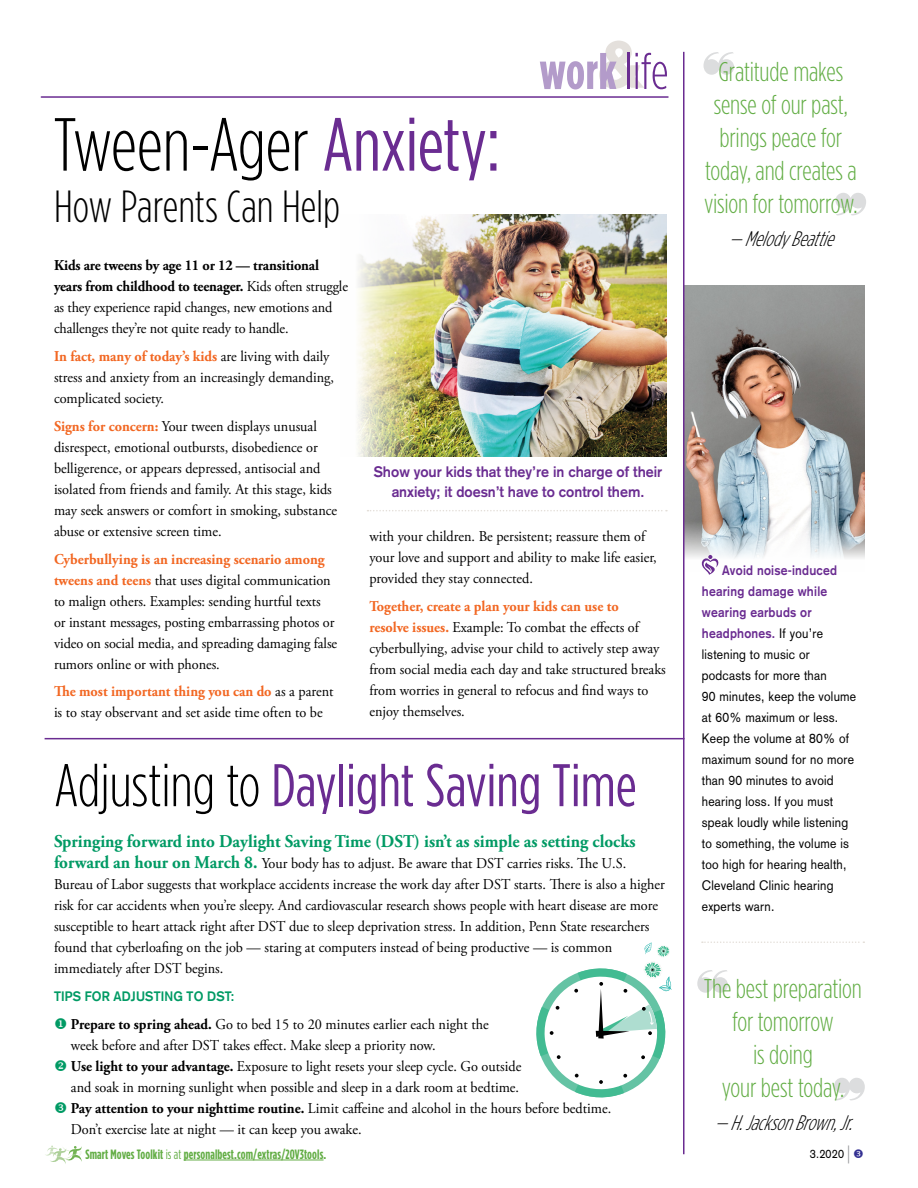
<style>
.page{position:relative;width:918px;height:1188px;background:#fff}
.page>*{position:absolute;margin:0;border:0;box-sizing:border-box;transform-origin:0 0}
.t1{font:300 75px "Gotham Condensed";letter-spacing:-.01em;color:#000}
.t2{font:60px "Gotham Condensed";letter-spacing:-.005em;color:#6a2c91}
.t3{font:700 51px "Gotham Condensed";color:#b39bca}
.t4{font:300 45px "Gotham Condensed";color:#000}
.t5{font:300 27px/33px "Gotham Condensed";letter-spacing:-.005em;color:#62ad44;text-align:center}
.t6{font:24px "Akzidenz Grotesk";color:#8a8c8e;scale:.45 1}
.t7{font:italic 300 21px "Gotham Condensed";color:#000}
.t8{font:700 18px "Adobe Garamond Pro";color:#009a64;scale:.95 1}
.t9{font:15px/21px "Adobe Garamond Pro";color:#000;scale:.95 1}
.t10{font:700 15px/19.5px "Akzidenz Grotesk";color:#6a2c91;text-align:center;scale:.95 1}
.t11{font:13.5px/21px "Akzidenz Grotesk";letter-spacing:.02em;color:#000;scale:.9 1}
.t12{font:700 13.5px "Gotham Condensed";letter-spacing:.01em;color:#62ad44;scale:.95 1}
.t13{font:700 13.5px "Akzidenz Grotesk";letter-spacing:.01em;color:#009a64;scale:.95 1}
.t14{font:12px "Akzidenz Grotesk";color:#000;scale:.9 1}
.s1{font-weight:400;color:#6a2c91}
.s2{font-weight:300;color:#6a2c91}
.s3{font-weight:700}
.s4{font-weight:700;color:#f26722}
.s5{font-weight:300;color:#000}
.s6{font-weight:700;font-size:18px;color:#009a64}
.s7{color:#009a64}
.s8{font-weight:700;color:#6a2c91}
.s9{font-weight:400}
</style>
<div class="page">
<svg style="left:704px;top:52px;width:30px;height:23px"></svg>
<svg style="left:836px;top:193px;width:30px;height:23px"></svg>
<img style="left:358px;top:214px;width:309px;height:242px">
<img style="left:685px;top:286px;width:179px;height:273px">
<hr style="left:41px;top:96px;width:627px;height:2px;background:#6a2c91">
<hr style="left:683px;top:52px;width:2px;height:1102px;background:#6a2c91">
<hr style="left:45px;top:738px;width:640px;height:1px;background:#6a2c91">
<hr style="left:184px;top:1160px;width:140px;height:1px;background:#62ad44">
<svg style="left:45px;top:1146px;width:37px;height:18px"></svg>
<svg style="left:599px;top:41px;width:45px;height:48px"></svg>
<svg style="left:698px;top:554px;width:23px;height:21px"></svg>
<svg style="left:702px;top:941px;width:162px;height:2px"></svg>
<svg style="left:368px;top:510px;width:299px;height:1px"></svg>
<svg style="left:536px;top:942px;width:136px;height:155px"></svg>
<svg style="left:834px;top:1078px;width:31px;height:23px"></svg>
<svg style="left:697px;top:970px;width:31px;height:23px"></svg>
<h1 class="t1" style="left:54px;top:102px;width:448px">Tween-Ager <span class="s1">Anxiety:</span></h1>
<h3 class="t4" style="left:54px;top:181px;width:288px">How Parents Can Help</h3>
<h3 class="t3" style="left:539px;top:41px;width:131px">work <span class="s2">life</span></h3>
<p class="t9" style="left:54px;top:256px;width:311px"><span class="s3">Kids are tweens by age 11 or 12 — transitional years from childhood to teenager.</span> Kids often struggle as they experience rapid changes, new emotions and challenges they’re not quite ready to handle.</p>
<p class="t9" style="left:54px;top:346px;width:296px"><span class="s4">In fact, many of today’s kids</span> are living with daily stress and anxiety from an increasingly demanding, complicated society.</p>
<p class="t9" style="left:54px;top:416px;width:300px"><span class="s4">Signs for concern:</span> Your tween displays unusual disrespect, emotional outbursts, disobedience or belligerence, or appears depressed, antisocial and isolated from friends and family. At this stage, kids may seek answers or comfort in smoking, substance abuse or extensive screen time.</p>
<p class="t9" style="left:54px;top:549px;width:300px"><span class="s4">Cyberbullying is an increasing scenario among tweens and teens</span> that uses digital communication to malign others. Examples: sending hurtful texts<br>or instant messages, posting embarrassing photos or video on social media, and spreading damaging false rumors online or with phones.</p>
<p class="t9" style="left:54px;top:682px;width:296px"><span class="s4">The most important thing you can do</span> as a parent is to stay observant and set aside time often to be</p>
<p class="t10" style="left:374px;top:462px;width:305px">Show your kids that they’re in charge of their anxiety; it doesn’t have to control them.</p>
<p class="t9" style="left:369px;top:526px;width:304px">with your children. Be persistent; reassure them of your love and support and ability to make life easier, provided they stay connected.</p>
<p class="t9" style="left:369px;top:596px;width:314px"><span class="s4">Together, create a plan your kids can use to<br>resolve issues.</span> Example: To combat the effects of cyberbullying, advise your child to actively step away from social media each day and take structured breaks from worries in general to refocus and find ways to enjoy themselves.</p>
<h2 class="t2" style="left:54px;top:751px;width:584px"><span class="s5">Adjusting to</span> Daylight Saving Time</h2>
<p class="t8" style="left:54px;top:831px;width:614px">Springing forward into Daylight Saving Time (DST) isn’t as simple as setting clocks</p>
<p class="t9" style="left:54px;top:854px;width:645px"><span class="s6">forward an hour on March 8.</span> Your body has to adjust. Be aware that DST carries risks. The U.S.<br>Bureau of Labor suggests that workplace accidents increase the work day after DST starts. There is also a higher risk for car accidents when you’re sleepy. And cardiovascular research shows people with heart disease are more susceptible to heart attack right after DST due to sleep deprivation stress. In addition, Penn State researchers found that cyberloafing on the job — staring at computers instead of being productive — is common immediately after DST begins.</p>
<p class="t13" style="left:54px;top:988px;width:191px">TIPS FOR ADJUSTING TO DST:</p>
<p class="t9" style="left:71px;top:1014px;width:441px;text-indent:-17px"><span class="s7">◆</span> <span class="s3">Prepare to spring ahead.</span> Go to bed 15 to 20 minutes earlier each night the week before and after DST takes effect. Make sleep a priority now.</p>
<p class="t9" style="left:71px;top:1056px;width:570px;text-indent:-17px"><span class="s7">❖</span> <span class="s3">Use light to your advantage.</span> Exposure to light resets your sleep cycle. Go outside<br>and soak in morning sunlight when possible and sleep in a dark room at bedtime.<br><span class="s3">Pay attention to your nighttime routine.</span> Limit caffeine and alcohol in the hours before bedtime.<br>Don’t exercise late at night — it can keep you awake.</p>
<h3 class="t5" style="left:704px;top:55px;width:155px">Gratitude makes sense of our past, brings peace for today, and creates a vision for tomorrow.</h3>
<h3 class="t7" style="left:729px;top:226px;width:114px">—MelodyBeattie</h3>
<p class="t11" style="left:702px;top:559px;width:173px;text-indent:20px"><span class="s8">Avoid noise-induced hearing damage while wearing earbuds or headphones.</span> If you’re listening to music or podcasts for more than<br>90 minutes, keep the volume at 60% maximum or less.<br>Keep the volume at 80% of maximum sound for no more than 90 minutes to avoid hearing loss. If you must speak loudly while listening to something, the volume is too high for hearing health,<br>Cleveland Clinic hearing experts warn.</p>
<h3 class="t5" style="left:704px;top:972px;width:159px">The best preparation for tomorrow<br>is doing<br>your best today.</h3>
<h3 class="t7" style="left:714px;top:1110px;width:148px">—H.JacksonBrown,Jr.</h3>
<p class="t12" style="left:85px;top:1146px;width:255px">Smart Moves Toolkit <span class="s9">is at</span> personalbest.com/extras/20V3tools.</p>
<h3 class="t6" style="left:847px;top:1140px;width:7px">|</h3>
<p class="t14" style="left:810px;top:1147px;width:39px">3.2020</p>
</div>
